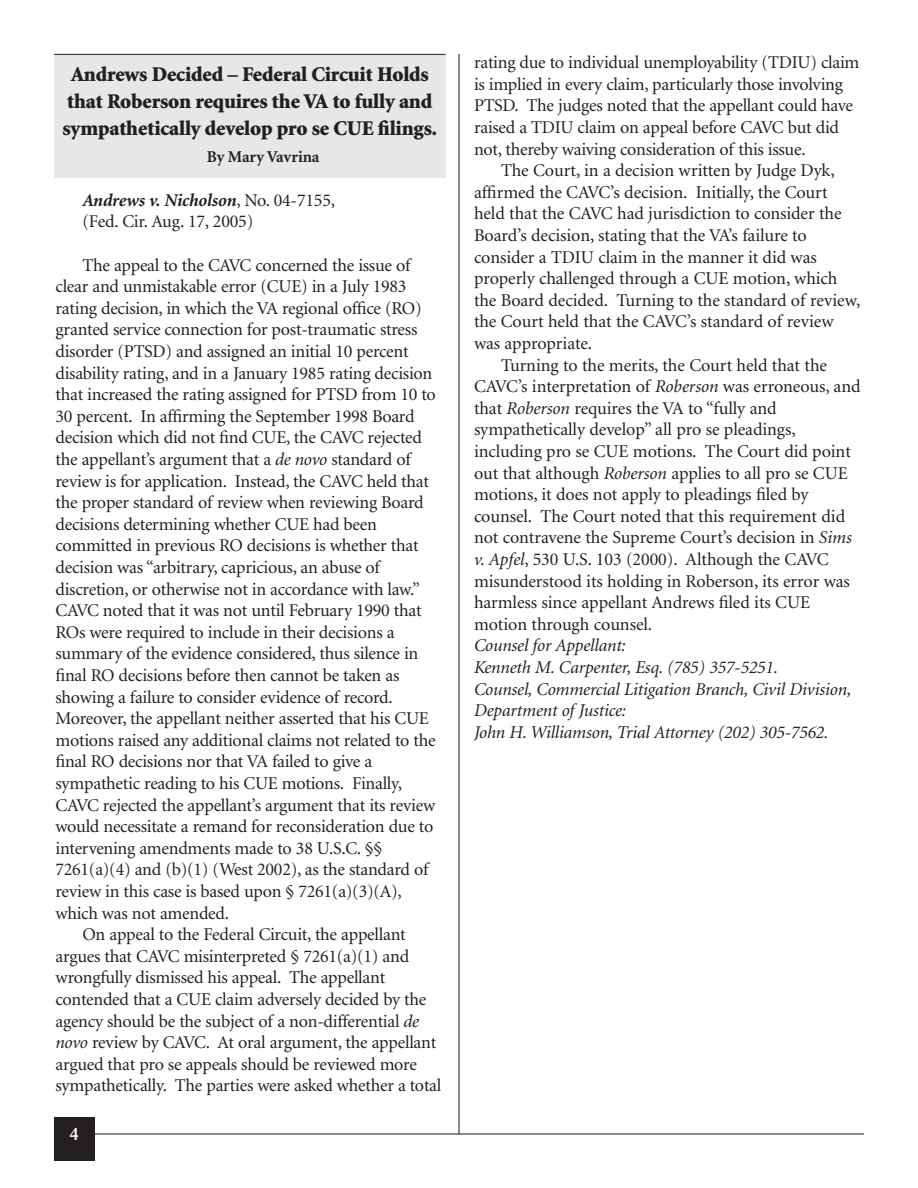
<style>
.page{position:relative;width:918px;height:1188px;background:#fff}
.page>*{position:absolute;margin:0;border:0;box-sizing:border-box;transform-origin:0 0}
.t1{font:900 21px/27px "Minion";letter-spacing:-.01em;color:#231f20;text-align:center}
.t2{font:18px/21.6px "Minion";letter-spacing:-.015em;color:#231f20}
.t3{font:italic 18px/21.6px "Minion";letter-spacing:-.01em;color:#231f20}
.t4{font:600 18px "Optima";color:#fff}
.t5{font:700 16.5px "Minion";letter-spacing:-.01em;color:#231f20}
.s1{font-weight:700;font-style:italic}
.s2{font-style:italic}
</style>
<div class="page">
<hr style="left:75px;top:1133px;width:789px;height:2px;background:#231f20">
<div style="left:54px;top:1117px;width:40px;height:44px;background:#231f20"></div>
<hr style="left:458px;top:54px;width:2px;height:1080px;background:#231f20">
<div style="left:54px;top:54px;width:392px;height:124px;background:#e6e7e9"></div>
<hr style="left:54px;top:54px;width:392px;height:1px;background:#231f20">
<p class="t1" style="left:63px;top:63px;width:376px">Andrews Decided – Federal Circuit Holds that Roberson requires the VA to fully and sympathetically develop pro se CUE filings.</p>
<p class="t5" style="left:207px;top:151px;width:114px">By Mary Vavrina</p>
<p class="t2" style="left:82px;top:191px;width:254px"><span class="s1">Andrews v. Nicholson</span>, No. 04-7155, (Fed. Cir. Aug. 17, 2005)</p>
<p class="t2" style="left:82px;top:255px;width:329px">The appeal to the CAVC concerned the issue of</p>
<p class="t2" style="left:55px;top:277px;width:353px">clear and unmistakable error (CUE) in a July 1983</p>
<p class="t2" style="left:55px;top:299px;width:368px">rating decision, in which the VA regional office (RO)</p>
<p class="t2" style="left:55px;top:320px;width:363px">granted service connection for post-traumatic stress</p>
<p class="t2" style="left:55px;top:342px;width:355px">disorder (PTSD) and assigned an initial 10 percent</p>
<p class="t2" style="left:55px;top:363px;width:378px">disability rating, and in a January 1985 rating decision</p>
<p class="t2" style="left:55px;top:385px;width:382px">that increased the rating assigned for PTSD from 10 to</p>
<p class="t2" style="left:55px;top:407px;width:361px">30 percent. In affirming the September 1998 Board</p>
<p class="t2" style="left:55px;top:428px;width:368px">decision which did not find CUE, the CAVC rejected</p>
<p class="t2" style="left:55px;top:450px;width:357px">the appellant’s argument that a <span class="s2">de novo</span> standard of</p>
<p class="t2" style="left:55px;top:471px;width:375px">review is for application. Instead, the CAVC held that</p>
<p class="t2" style="left:55px;top:493px;width:370px">the proper standard of review when reviewing Board</p>
<p class="t2" style="left:55px;top:515px;width:323px">decisions determining whether CUE had been</p>
<p class="t2" style="left:55px;top:536px;width:365px">committed in previous RO decisions is whether that</p>
<p class="t2" style="left:55px;top:558px;width:326px">decision was “arbitrary, capricious, an abuse of</p>
<p class="t2" style="left:55px;top:579px;width:366px">discretion, or otherwise not in accordance with law.”</p>
<p class="t2" style="left:55px;top:601px;width:368px">CAVC noted that it was not until February 1990 that</p>
<p class="t2" style="left:55px;top:623px;width:341px">ROs were required to include in their decisions a</p>
<p class="t2" style="left:55px;top:644px;width:364px">summary of the evidence considered, thus silence in</p>
<p class="t2" style="left:55px;top:666px;width:345px">final RO decisions before then cannot be taken as</p>
<p class="t2" style="left:55px;top:687px;width:339px">showing a failure to consider evidence of record.</p>
<p class="t2" style="left:55px;top:709px;width:375px">Moreover, the appellant neither asserted that his CUE</p>
<p class="t2" style="left:55px;top:731px;width:382px">motions raised any additional claims not related to the</p>
<p class="t2" style="left:55px;top:752px;width:318px">final RO decisions nor that VA failed to give a</p>
<p class="t2" style="left:55px;top:774px;width:348px">sympathetic reading to his CUE motions. Finally,</p>
<p class="t2" style="left:55px;top:795px;width:381px">CAVC rejected the appellant’s argument that its review</p>
<p class="t2" style="left:55px;top:817px;width:379px">would necessitate a remand for reconsideration due to</p>
<p class="t2" style="left:55px;top:839px;width:328px">intervening amendments made to 38 U.S.C. §§</p>
<p class="t2" style="left:55px;top:860px;width:374px">7261(a)(4) and (b)(1) (West 2002), as the standard of</p>
<p class="t2" style="left:55px;top:882px;width:348px">review in this case is based upon § 7261(a)(3)(A),</p>
<p class="t2" style="left:55px;top:903px;width:175px">which was not amended.</p>
<p class="t2" style="left:82px;top:925px;width:325px">On appeal to the Federal Circuit, the appellant</p>
<p class="t2" style="left:55px;top:947px;width:355px">argues that CAVC misinterpreted § 7261(a)(1) and</p>
<p class="t2" style="left:55px;top:968px;width:331px">wrongfully dismissed his appeal. The appellant</p>
<p class="t2" style="left:55px;top:990px;width:372px">contended that a CUE claim adversely decided by the</p>
<p class="t2" style="left:55px;top:1011px;width:365px">agency should be the subject of a non-differential <span class="s2">de</span></p>
<p class="t2" style="left:55px;top:1033px;width:382px"><span class="s2">novo</span> review by CAVC. At oral argument, the appellant</p>
<p class="t2" style="left:55px;top:1055px;width:363px">argued that pro se appeals should be reviewed more</p>
<p class="t2" style="left:55px;top:1076px;width:387px">sympathetically. The parties were asked whether a total</p>
<p class="t4" style="left:70px;top:1126px;width:11px">4</p>
<p class="t2" style="left:474px;top:53px;width:387px">rating due to individual unemployability (TDIU) claim is implied in every claim, particularly those involving PTSD. The judges noted that the appellant could have raised a TDIU claim on appeal before CAVC but did not, thereby waiving consideration of this issue.</p>
<p class="t2" style="left:501px;top:161px;width:335px">The Court, in a decision written by Judge Dyk,</p>
<p class="t2" style="left:474px;top:183px;width:355px">affirmed the CAVC’s decision. Initially, the Court</p>
<p class="t2" style="left:474px;top:204px;width:369px">held that the CAVC had jurisdiction to consider the</p>
<p class="t2" style="left:474px;top:226px;width:334px">Board’s decision, stating that the VA’s failure to</p>
<p class="t2" style="left:474px;top:248px;width:344px">consider a TDIU claim in the manner it did was</p>
<p class="t2" style="left:474px;top:269px;width:365px">properly challenged through a CUE motion, which</p>
<p class="t2" style="left:474px;top:291px;width:388px">the Board decided. Turning to the standard of review,</p>
<p class="t2" style="left:474px;top:312px;width:361px">the Court held that the CAVC’s standard of review</p>
<p class="t2" style="left:474px;top:334px;width:120px">was appropriate.</p>
<p class="t2" style="left:501px;top:356px;width:328px">Turning to the merits, the Court held that the</p>
<p class="t2" style="left:474px;top:377px;width:388px">CAVC’s interpretation of <span class="s2">Roberson</span> was erroneous, and</p>
<p class="t2" style="left:474px;top:399px;width:304px">that <span class="s2">Roberson</span> requires the VA to “fully and</p>
<p class="t2" style="left:474px;top:420px;width:323px">sympathetically develop” all pro se pleadings,</p>
<p class="t2" style="left:474px;top:442px;width:378px">including pro se CUE motions. The Court did point</p>
<p class="t2" style="left:474px;top:464px;width:375px">out that although <span class="s2">Roberson</span> applies to all pro se CUE</p>
<p class="t2" style="left:474px;top:485px;width:336px">motions, it does not apply to pleadings filed by</p>
<p class="t2" style="left:474px;top:507px;width:373px">counsel. The Court noted that this requirement did</p>
<p class="t2" style="left:474px;top:528px;width:379px">not contravene the Supreme Court’s decision in <span class="s2">Sims</span></p>
<p class="t2" style="left:474px;top:550px;width:356px"><span class="s2">v. Apfel</span>, 530 U.S. 103 (2000). Although the CAVC</p>
<p class="t2" style="left:474px;top:572px;width:377px">misunderstood its holding in Roberson, its error was</p>
<p class="t2" style="left:474px;top:593px;width:338px">harmless since appellant Andrews filed its CUE</p>
<p class="t2" style="left:474px;top:615px;width:180px">motion through counsel.</p>
<p class="t3" style="left:474px;top:636px;width:379px">Counsel for Appellant:<br>Kenneth M. Carpenter, Esq. (785) 357-5251.<br>Counsel, Commercial Litigation Branch, Civil Division, Department of Justice:<br>John H. Williamson, Trial Attorney (202) 305-7562.</p>
</div>
